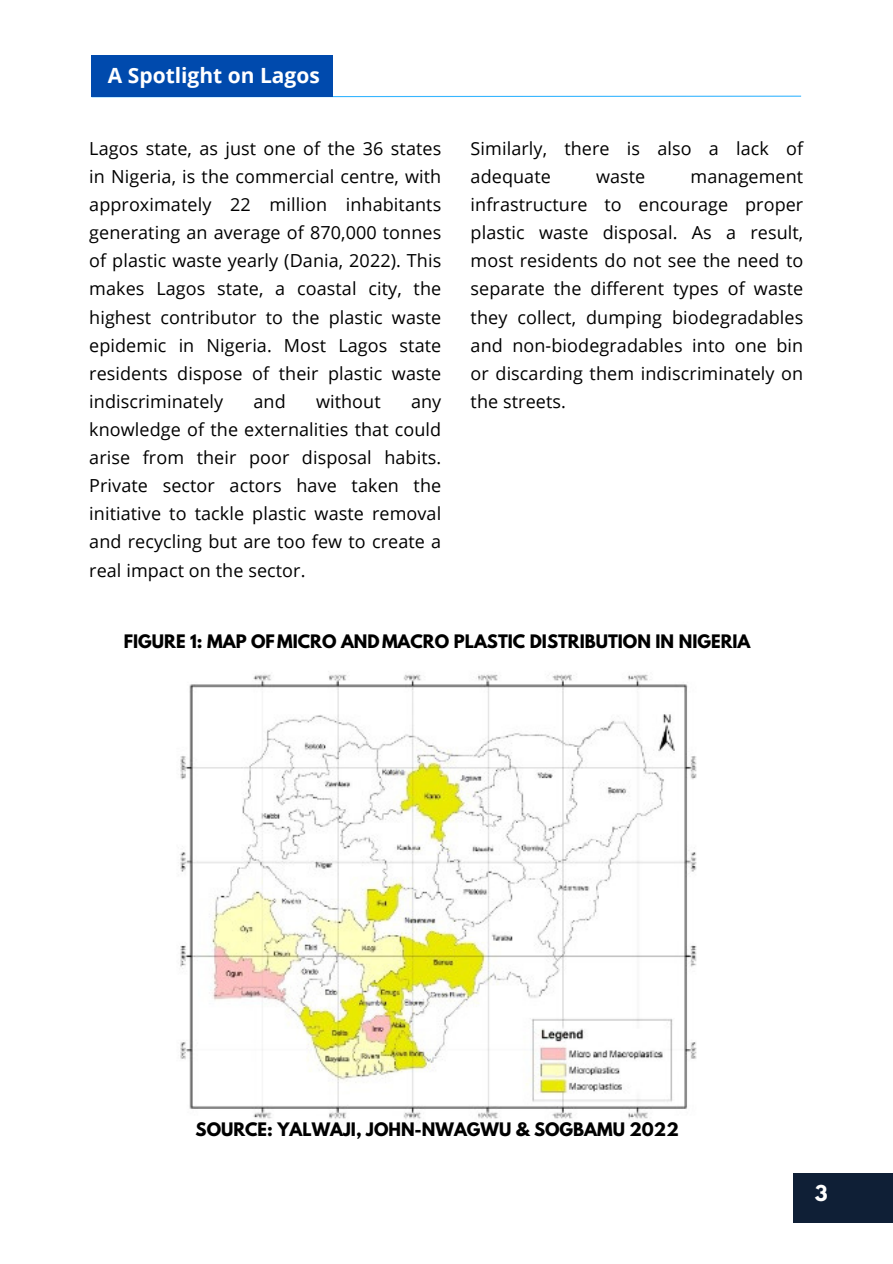
<style>
.page{position:relative;width:893px;height:1264px;background:#fff}
.page>*{position:absolute;margin:0;border:0;box-sizing:border-box;transform-origin:0 0}
.t1{font:700 21px "Open Sans";color:#fff}
.t2{font:700 19.35px "League Spartan";color:#fff}
.t3{font:18px/28px "Open Sans";letter-spacing:.005em;color:#000;text-align:justify}
.t4{font:700 16.5px "League Spartan";color:#000}
</style>
<div class="page">
<div style="left:793px;top:1173px;width:99px;height:49px;background:#0f1f36"></div>
<svg style="left:91px;top:95px;width:711px;height:3px"></svg>
<div style="left:92px;top:55px;width:241px;height:42px;background:#004aad"></div>
<img style="left:180px;top:671px;width:517px;height:450px">
<p class="t1" style="left:108px;top:60px;width:213px">A Spotlight on Lagos</p>
<p class="t3" style="left:89px;top:134px;width:353px">Lagos state, as just one of the 36 states in Nigeria, is the commercial centre, with approximately 22 million inhabitants generating an average of 870,000 tonnes of plastic waste yearly (Dania, 2022). This makes Lagos state, a coastal city, the highest contributor to the plastic waste epidemic in Nigeria. Most Lagos state residents dispose of their plastic waste indiscriminately</p>
<p class="t3" style="left:253px;top:387px;width:34px">and</p>
<p class="t3" style="left:316px;top:387px;width:66px">without</p>
<p class="t3" style="left:89px;top:387px;width:353px;text-indent:322px">any knowledge of the externalities that could arise from their poor disposal habits.<br>Private sector actors have taken the initiative to tackle plastic waste removal and recycling but are too few to create a real impact on the sector.</p>
<p class="t3" style="left:470px;top:134px;width:334px">Similarly, there is also a lack of adequate</p>
<p class="t3" style="left:470px;top:162px;width:334px;text-indent:220px">management infrastructure to encourage proper plastic waste disposal. As a result, most residents do not see the need to separate the different types of waste they collect, dumping biodegradables and non-biodegradables into one bin or discarding them indiscriminately on the streets.</p>
<p class="t3" style="left:596px;top:162px;width:51px">waste</p>
<p class="t4" style="left:124px;top:633px;width:628px">FIGURE 1: MAP OFMICRO ANDMACRO PLASTIC DISTRIBUTION IN NIGERIA</p>
<p class="t4" style="left:195px;top:1120px;width:484px">SOURCE: YALWAJI, JOHN-NWAGWU &amp; SOGBAMU 2022</p>
<p class="t2" style="left:814px;top:1183px;width:14px">3</p>
</div>
